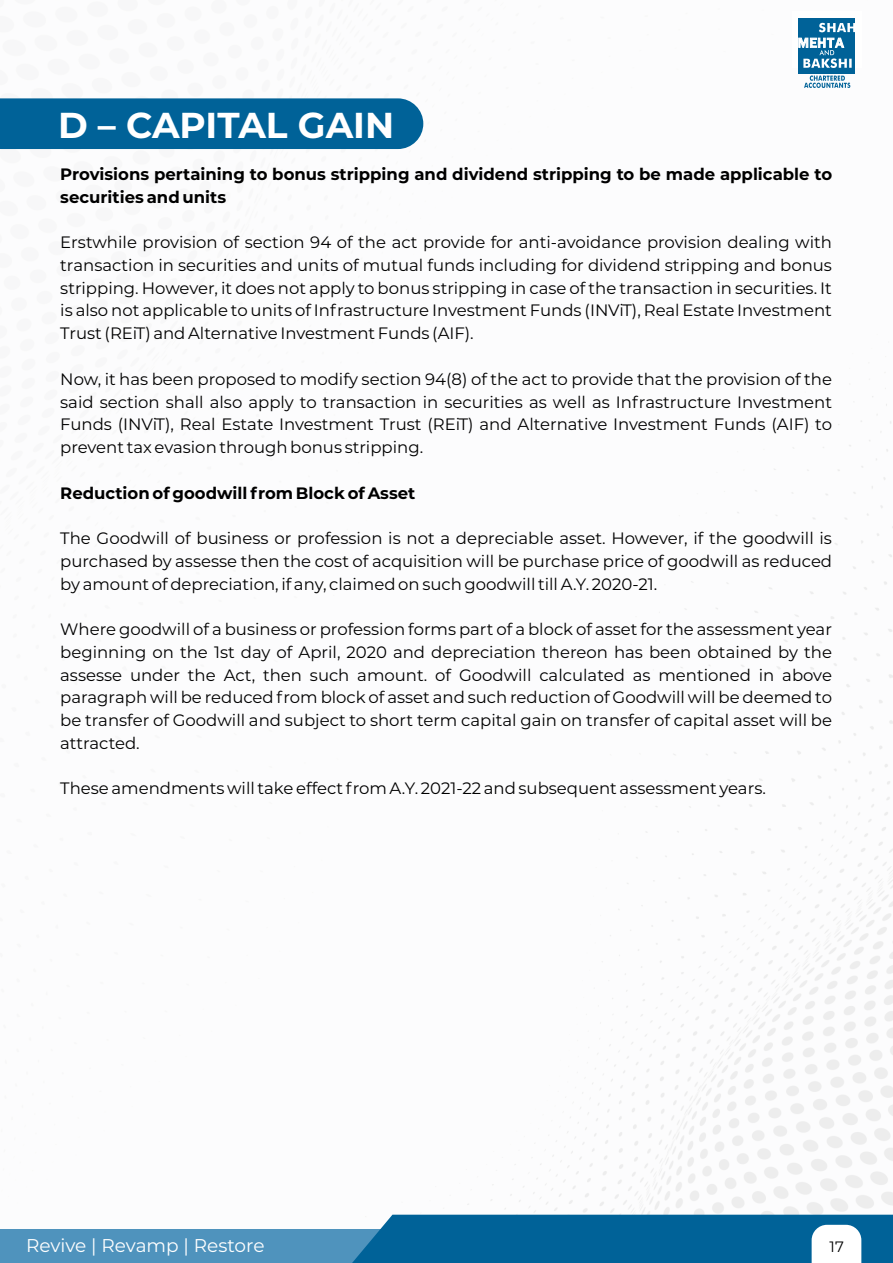
<style>
.page{position:relative;width:893px;height:1263px;background:#fff}
.page>*{position:absolute;margin:0;border:0;box-sizing:border-box;transform-origin:0 0}
.t1{font:700 36px "Montserrat";color:#fff}
.t2{font:18.45px "Montserrat";color:#fff}
.t3{font:16.5px/22.8px "Montserrat";color:#000;text-align:justify}
.t4{font:700 16.5px/22.8px "Montserrat";color:#000}
.t5{font:15px "Montserrat";color:#000}
</style>
<div class="page">
<img style="left:0;top:68px;width:893px;height:1147px">
<div style="left:0;top:1229px;width:411px;height:34px;background:#4f93bd"></div>
<svg style="left:352px;top:1215px;width:541px;height:48px;background:#1770a1"></svg>
<div style="left:799px;top:18px;width:56px;height:55px;background:#006298"></div>
<svg style="left:798px;top:23px;width:57px;height:45px"></svg>
<svg style="left:804px;top:75px;width:46px;height:13px"></svg>
<div style="left:0;top:98px;width:423px;height:51px;background:#006298"></div>
<h1 class="t1" style="left:58px;top:103px;width:338px">D – CAPITAL GAIN</h1>
<p class="t4" style="left:60px;top:163px;width:773px">Provisions pertaining to bonus stripping and dividend stripping to be made applicable to securities and units</p>
<p class="t3" style="left:60px;top:231px;width:773px">Erstwhile provision of section 94 of the act provide for anti-avoidance provision dealing with transaction in securities and units of mutual funds including for dividend stripping and bonus stripping. However, it does not apply to bonus stripping in case of the transaction in securities. It is also not applicable to units of Infrastructure Investment Funds (INViT), Real Estate Investment Trust (REiT) and Alternative Investment Funds (AIF).</p>
<p class="t3" style="left:60px;top:367px;width:773px">Now, it has been proposed to modify section 94(8) of the act to provide that the provision of the said section shall also apply to transaction in securities as well as Infrastructure Investment Funds (INViT), Real Estate Investment Trust (REiT) and Alternative Investment Funds (AIF) to prevent tax evasion through bonus stripping.</p>
<p class="t4" style="left:60px;top:481px;width:357px">Reduction of goodwill from Block of Asset</p>
<p class="t3" style="left:60px;top:527px;width:773px">The Goodwill of business or profession is not a depreciable asset. However, if the goodwill is purchased by assesse then the cost of acquisition will be purchase price of goodwill as reduced by amount of depreciation, if any, claimed on such goodwill till A.Y. 2020-21.</p>
<p class="t3" style="left:60px;top:618px;width:773px">Where goodwill of a business or profession forms part of a block of asset for the assessment year beginning on the 1st day of April, 2020 and depreciation thereon has been obtained by the assesse under the Act, then such amount. of Goodwill calculated as mentioned in above paragraph will be reduced from block of asset and such reduction of Goodwill will be deemed to be transfer of Goodwill and subject to short term capital gain on transfer of capital asset will be attracted.</p>
<p class="t3" style="left:60px;top:777px;width:707px">These amendments will take effect from A.Y. 2021-22 and subsequent assessment years.</p>
<p class="t2" style="left:26px;top:1234px;width:240px">Revive | Revamp | Restore</p>
<p class="t5" style="left:830px;top:1237px;width:16px">17</p>
</div>
